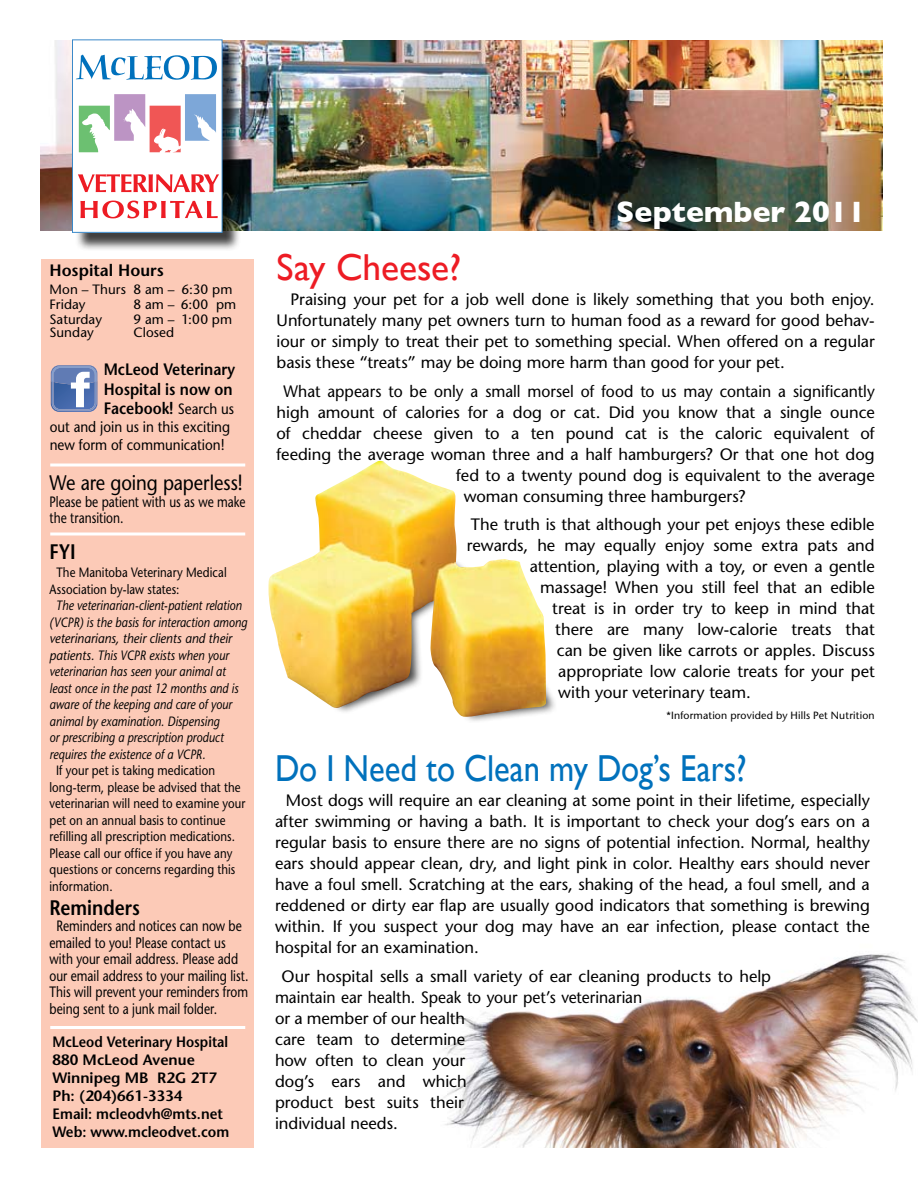
<style>
.page{position:relative;width:918px;height:1188px;background:#fff}
.page>*{position:absolute;margin:0;border:0;box-sizing:border-box;transform-origin:0 0}
.t1{font:37.5px "Gill Sans";color:#0071bc;scale:.87 1}
.t2{font:37.5px "Gill Sans";letter-spacing:-.005em;color:#ed1c24}
.t3{font:700 30px "Gill Sans";color:#fff}
.t4{font:21px "Stone Sans";letter-spacing:-.01em;color:#000;scale:.88 1}
.t5{font:600 21px "Stone Sans";color:#000;scale:.87 1}
.t6{font:16.5px/21px "Stone Sans";color:#000;text-align:justify}
.t7{font:16.5px "Stone Sans";color:#000;scale:.95 1}
.t8{font:600 16.5px/19.8px "Stone Sans";color:#000;scale:.9 1}
.t9{font:600 16.5px "Stone Sans";color:#000}
.t10{font:15px/16.5px "Stone Sans";color:#000;scale:.8 1}
.t11{font:600 15px/18px "Stone Sans";color:#000;scale:.9 1}
.t12{font:15px/18px "Stone Sans";color:#000;scale:.9 1}
.t13{font:italic 13.5px/16.5px "Stone Sans";color:#000;scale:.85 1}
.t14{font:13.5px/16.5px "Stone Sans";letter-spacing:.005em;color:#000;scale:.85 1}
.t15{font:13.5px/15px "Stone Sans";letter-spacing:.005em;color:#000}
.t16{font:10.5px "Stone Sans";letter-spacing:.015em;color:#000}
.s1{font-weight:400;font-size:15px}
</style>
<div class="page">
<div style="left:292px;top:551px;width:265px;height:172px;background:#000;opacity:.75"></div>
<img style="left:40px;top:40px;width:842px;height:191px">
<div style="left:41px;top:259px;width:213px;height:889px;background:#fccab7"></div>
<div style="left:74px;top:41px;width:166px;height:210px;background:#000;opacity:.75"></div>
<div style="left:72px;top:40px;width:150px;height:192px;background:#fff"></div>
<div style="left:72px;top:39px;width:151px;height:194px;border:1px solid #3a89c9"></div>
<svg style="left:78px;top:174px;width:141px;height:18px"></svg>
<svg style="left:80px;top:201px;width:138px;height:17px"></svg>
<svg style="left:76px;top:55px;width:141px;height:25px"></svg>
<svg style="left:79px;top:94px;width:137px;height:58px"></svg>
<hr style="left:50px;top:1026px;width:195px;height:3px;background:#fff">
<hr style="left:50px;top:464px;width:195px;height:2px;background:#fff">
<img style="left:268px;top:461px;width:278px;height:256px">
<img style="left:443px;top:954px;width:475px;height:194px">
<svg style="left:50px;top:532px;width:195px;height:4px"></svg>
<svg style="left:51px;top:365px;width:46px;height:47px;background:#7b91bf"></svg>
<p class="t9" style="left:50px;top:260px;width:116px">Hospital Hours</p>
<p class="t15" style="left:50px;top:281px;width:184px">Mon – Thurs 8 am – 6:30 pm<br>Friday</p>
<p class="t15" style="left:133px;top:296px;width:104px">8 am – 6:00 pm</p>
<p class="t15" style="left:50px;top:311px;width:54px">Saturday</p>
<p class="t15" style="left:133px;top:311px;width:100px">9 am – 1:00 pm</p>
<p class="t15" style="left:50px;top:325px;width:46px">Sunday</p>
<p class="t15" style="left:133px;top:325px;width:42px">Closed</p>
<p class="t8" style="left:104px;top:359px;width:148px">McLeod Veterinary<br>Hospital is now on<br>Facebook! <span class="s1">Search us</span></p>
<p class="t12" style="left:50px;top:418px;width:202px">out and join us in this exciting new form of communication!</p>
<p class="t4" style="left:50px;top:470px;width:221px">We are going paperless!</p>
<p class="t10" style="left:50px;top:493px;width:246px">Please be patient with us as we make the transition.</p>
<p class="t5" style="left:50px;top:539px;width:32px">FYI</p>
<p class="t14" style="left:50px;top:564px;width:210px;text-indent:7px">The Manitoba Veterinary Medical<br>Association by-law states:</p>
<p class="t13" style="left:49px;top:597px;width:234px;text-indent:6px">The veterinarian-client-patient relation (VCPR) is the basis for interaction among veterinarians, their clients and their patients. This VCPR exists when your veterinarian has seen your animal at least once in the past 12 months and is aware of the keeping and care of your animal by examination. Dispensing<br>or prescribing a prescription product requires the existence of a VCPR.</p>
<p class="t14" style="left:49px;top:762px;width:232px;text-indent:7px">If your pet is taking medication long-term, please be advised that the veterinarian will need to examine your pet on an annual basis to continue refilling all prescription medications.<br>Please call our office if you have any questions or concerns regarding this information.</p>
<p class="t5" style="left:50px;top:894px;width:105px">Reminders</p>
<p class="t10" style="left:50px;top:918px;width:250px;text-indent:7px">Reminders and notices can now be emailed to you! Please contact us with your email address. Please add our email address to your mailing list.<br>This will prevent your reminders from being sent to a junk mail folder.</p>
<p class="t11" style="left:52px;top:1033px;width:198px">McLeod Veterinary Hospital<br>880 McLeod Avenue<br>Winnipeg MB R2G 2T7<br>Ph: (204)661-3334<br>Email: mcleodvh@mts.net<br>Web: www.mcleodvet.com</p>
<h2 class="t3" style="left:616px;top:194px;width:251px">September 2011</h2>
<h1 class="t2" style="left:277px;top:245px;width:186px">Say Cheese?</h1>
<p class="t6" style="left:277px;top:289px;width:600px;text-indent:14px">Praising your pet for a job well done is likely something that you both enjoy.<br>Unfortunately many pet owners turn to human food as a reward for good behav&shy;iour or simply to treat their pet to something special. When offered on a regular basis these “treats” may be doing more harm than good for your pet.</p>
<p class="t7" style="left:284px;top:381px;width:624px">What appears to be only a small morsel of food to us may contain a significantly</p>
<p class="t6" style="left:277px;top:401px;width:600px">high amount of calories for a dog or cat. Did you know that a single ounce</p>
<p class="t6" style="left:277px;top:422px;width:600px">of cheddar cheese given to a ten pound cat is the caloric equivalent of</p>
<p class="t6" style="left:277px;top:443px;width:600px">feeding the average woman three and a half hamburgers? Or that one hot dog</p>
<p class="t6" style="left:456px;top:464px;width:420px">fed to a twenty pound dog is equivalent to the average</p>
<p class="t6" style="left:464px;top:485px;width:283px">woman consuming three hamburgers?</p>
<p class="t6" style="left:471px;top:514px;width:405px">The truth is that although your pet enjoys these edible</p>
<p class="t6" style="left:467px;top:535px;width:409px">rewards, he may equally enjoy some extra pats and</p>
<p class="t6" style="left:530px;top:556px;width:347px">attention, playing with a toy, or even a gentle</p>
<p class="t6" style="left:540px;top:577px;width:336px">massage! When you still feel that an edible</p>
<p class="t6" style="left:552px;top:598px;width:324px">treat is in order try to keep in mind that</p>
<p class="t6" style="left:555px;top:619px;width:321px">there are many low-calorie treats that</p>
<p class="t6" style="left:557px;top:640px;width:320px">can be given like carrots or apples. Discuss</p>
<p class="t6" style="left:558px;top:661px;width:318px">appropriate low calorie treats for your pet</p>
<p class="t6" style="left:558px;top:682px;width:194px">with your veterinary team.</p>
<p class="t16" style="left:666px;top:709px;width:210px">*Information provided by Hills Pet Nutrition</p>
<h1 class="t1" style="left:275px;top:746px;width:544px">Do I Need to Clean my Dog’s Ears?</h1>
<p class="t6" style="left:275px;top:790px;width:596px;text-indent:11px">Most dogs will require an ear cleaning at some point in their lifetime, especially after swimming or having a bath. It is important to check your dog’s ears on a regular basis to ensure there are no signs of potential infection. Normal, healthy ears should appear clean, dry, and light pink in color. Healthy ears should never have a foul smell. Scratching at the ears, shaking of the head, a foul smell, and a reddened or dirty ear flap are usually good indicators that something is brewing within. If you suspect your dog may have an ear infection, please contact the hospital for an examination.</p>
<p class="t6" style="left:275px;top:966px;width:498px;text-align:left;text-indent:7px">Our hospital sells a small variety of ear cleaning products to help maintain ear health. Speak to your pet’s veterinarian<br>or a member of our health<br>care team to determine<br>how often to clean your<br>dog’s ears and which<br>product best suits their<br>individual needs.</p>
</div>
